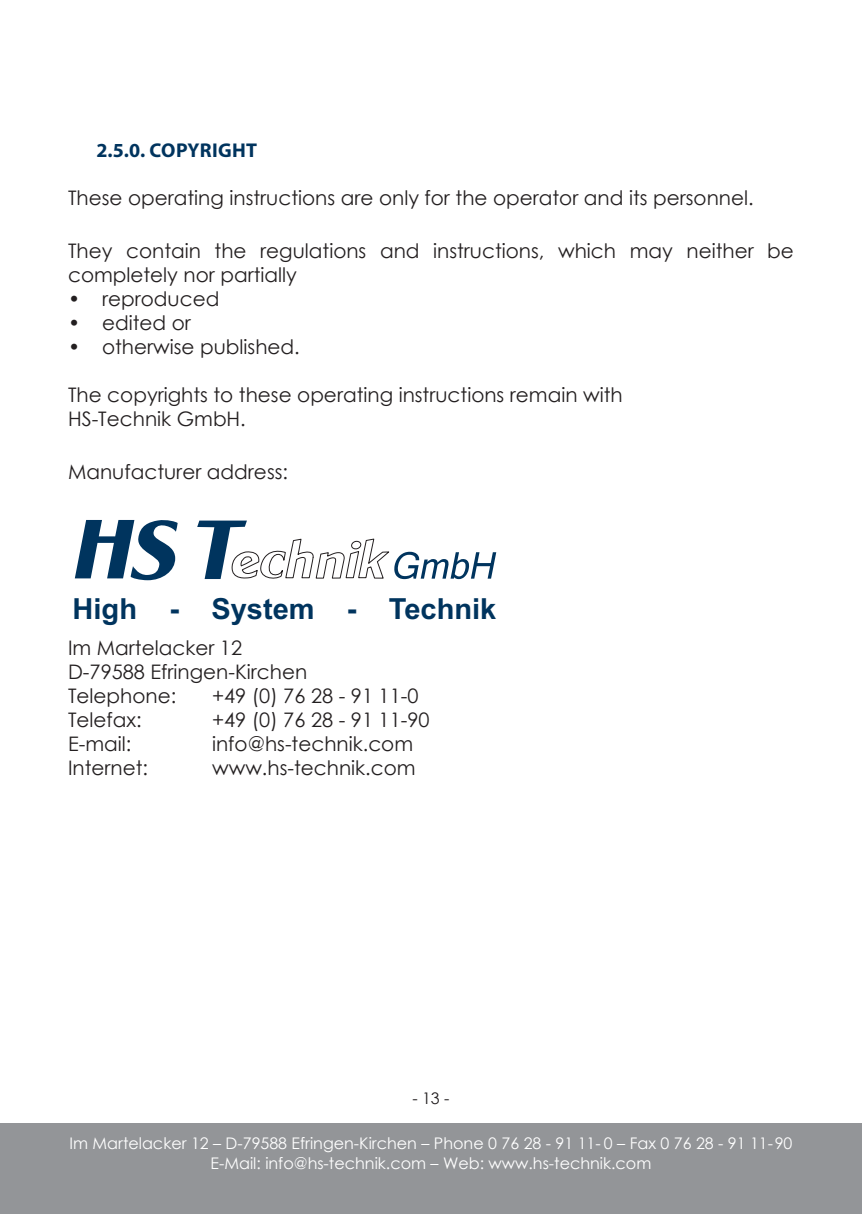
<style>
.page{position:relative;width:862px;height:1214px;background:#fff}
.page>*{position:absolute;margin:0;border:0;box-sizing:border-box;transform-origin:0 0}
.t1{font:700 29px "Arial";color:#00345e}
.t2{font:20px/24px "Century Gothic";color:#231f20}
.t3{font:700 20px "Myriad Pro";letter-spacing:.02em;color:#00345e}
.t4{font:16px/20px "Century Gothic";color:#fff;text-align:center}
.t5{font:16px "Century Gothic";color:#231f20}
</style>
<div class="page">
<div style="left:0;top:1123px;width:862px;height:90px;background:#939598"></div>
<svg style="left:75px;top:520px;width:103px;height:60px"></svg>
<svg style="left:197px;top:520px;width:299px;height:60px"></svg>
<p class="t3" style="left:96px;top:137px;width:162px">2.5.0. COPYRIGHT</p>
<p class="t2" style="left:68px;top:185px;width:687px">These operating instructions are only for the operator and its personnel.</p>
<p class="t2" style="left:68px;top:238px;width:727px">They contain the regulations and instructions, which may neither be completely nor partially</p>
<p class="t2" style="left:68px;top:286px;width:153px">• reproduced</p>
<p class="t2" style="left:68px;top:310px;width:124px">• edited or</p>
<p class="t2" style="left:68px;top:334px;width:233px">• otherwise published.</p>
<p class="t2" style="left:68px;top:382px;width:556px">The copyrights to these operating instructions remain with<br>HS-Technik GmbH.</p>
<p class="t2" style="left:68px;top:459px;width:221px">Manufacturer address:</p>
<h1 class="t1" style="left:73px;top:589px;width:425px">High - System - Technik</h1>
<p class="t2" style="left:68px;top:635px;width:241px">Im Martelacker 12<br>D-79588 Efringen-Kirchen<br>Telephone:</p>
<p class="t2" style="left:212px;top:683px;width:208px">+49 (0) 76 28 - 91 11-0</p>
<p class="t2" style="left:68px;top:707px;width:75px">Telefax:</p>
<p class="t2" style="left:212px;top:707px;width:219px">+49 (0) 76 28 - 91 11-90</p>
<p class="t2" style="left:68px;top:731px;width:65px">E-mail:</p>
<p class="t2" style="left:212px;top:731px;width:203px">info@hs-technik.com</p>
<p class="t2" style="left:68px;top:755px;width:82px">Internet:</p>
<p class="t2" style="left:212px;top:755px;width:205px">www.hs-technik.com</p>
<p class="t5" style="left:412px;top:1087px;width:39px">- 13 -</p>
<p class="t4" style="left:69px;top:1132px;width:724px">Im Martelacker 12 – D-79588 Efringen-Kirchen – Phone 0 76 28 - 91 11- 0 – Fax 0 76 28 - 91 11-90<br>E-Mail: info@hs-technik.com – Web: www.hs-technik.com</p>
</div>
